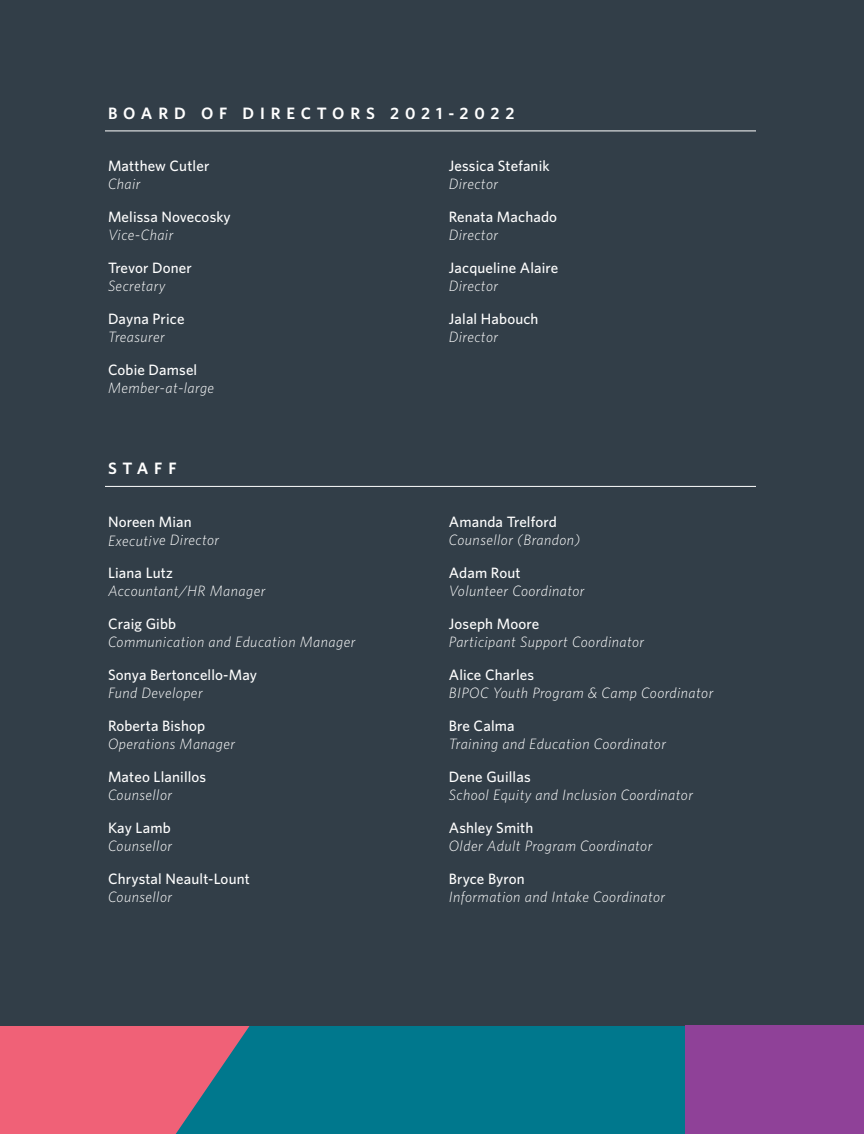
<style>
.page{position:relative;width:864px;height:1134px;background:#fff}
.page>*{position:absolute;margin:0;border:0;box-sizing:border-box;transform-origin:0 0}
.t1{font:600 16.5px "Whitney HTF";letter-spacing:.35em;color:#fff}
.t2{font:italic 300 15px "Whitney HTF";letter-spacing:.03em;color:#fff}
.t3{font:500 15px "Whitney HTF";letter-spacing:.01em;color:#fff}
</style>
<div class="page">
<div style="left:250px;top:1025px;width:435px;height:109px;background:#00788d"></div>
<svg style="left:0;top:1025px;width:250px;height:109px;background:#cb6479"></svg>
<div style="left:0;top:0;width:864px;height:1025px;background:#323e48"></div>
<hr style="left:105px;top:131px;width:651px;height:1px;background:#fff">
<hr style="left:105px;top:486px;width:651px;height:1px;background:#fff">
<div style="left:685px;top:1025px;width:179px;height:109px;background:#8f4198"></div>
<p class="t1" style="left:108px;top:103px;width:408px">BOARD OF DIRECTORS 2021-2022</p>
<p class="t3" style="left:108px;top:157px;width:103px">Matthew Cutler</p>
<p class="t2" style="left:108px;top:175px;width:34px">Chair</p>
<p class="t3" style="left:108px;top:208px;width:124px">Melissa Novecosky</p>
<p class="t2" style="left:108px;top:226px;width:67px">Vice-Chair</p>
<p class="t3" style="left:108px;top:259px;width:85px">Trevor Doner</p>
<p class="t2" style="left:108px;top:277px;width:59px">Secretary</p>
<p class="t3" style="left:108px;top:310px;width:78px">Dayna Price</p>
<p class="t2" style="left:108px;top:328px;width:58px">Treasurer</p>
<p class="t3" style="left:108px;top:361px;width:91px">Cobie Damsel</p>
<p class="t2" style="left:108px;top:379px;width:108px">Member-at-large</p>
<p class="t1" style="left:108px;top:458px;width:70px">STAFF</p>
<p class="t3" style="left:108px;top:512px;width:85px">Noreen Mian</p>
<p class="t2" style="left:108px;top:531px;width:113px">Executive Director</p>
<p class="t3" style="left:108px;top:563px;width:66px">Liana Lutz</p>
<p class="t2" style="left:108px;top:582px;width:159px">Accountant/HR Manager</p>
<p class="t3" style="left:108px;top:614px;width:70px">Craig Gibb</p>
<p class="t2" style="left:108px;top:633px;width:249px">Communication and Education Manager</p>
<p class="t3" style="left:108px;top:665px;width:151px">Sonya Bertoncello-May</p>
<p class="t2" style="left:108px;top:684px;width:96px">Fund Developer</p>
<p class="t3" style="left:108px;top:716px;width:99px">Roberta Bishop</p>
<p class="t2" style="left:108px;top:735px;width:129px">Operations Manager</p>
<p class="t3" style="left:108px;top:767px;width:100px">Mateo Llanillos</p>
<p class="t2" style="left:108px;top:786px;width:66px">Counsellor</p>
<p class="t3" style="left:108px;top:818px;width:64px">Kay Lamb</p>
<p class="t2" style="left:108px;top:837px;width:66px">Counsellor</p>
<p class="t3" style="left:108px;top:869px;width:143px">Chrystal Neault-Lount</p>
<p class="t2" style="left:108px;top:888px;width:66px">Counsellor</p>
<p class="t3" style="left:449px;top:157px;width:102px">Jessica Stefanik</p>
<p class="t2" style="left:449px;top:175px;width:51px">Director</p>
<p class="t3" style="left:449px;top:208px;width:110px">Renata Machado</p>
<p class="t2" style="left:449px;top:226px;width:51px">Director</p>
<p class="t3" style="left:449px;top:259px;width:111px">Jacqueline Alaire</p>
<p class="t2" style="left:449px;top:277px;width:51px">Director</p>
<p class="t3" style="left:449px;top:310px;width:91px">Jalal Habouch</p>
<p class="t2" style="left:449px;top:328px;width:51px">Director</p>
<p class="t3" style="left:449px;top:512px;width:109px">Amanda Trelford</p>
<p class="t2" style="left:449px;top:531px;width:133px">Counsellor (Brandon)</p>
<p class="t3" style="left:449px;top:563px;width:73px">Adam Rout</p>
<p class="t2" style="left:449px;top:582px;width:137px">Volunteer Coordinator</p>
<p class="t3" style="left:449px;top:614px;width:92px">Joseph Moore</p>
<p class="t2" style="left:449px;top:633px;width:197px">Participant Support Coordinator</p>
<p class="t3" style="left:449px;top:665px;width:87px">Alice Charles</p>
<p class="t2" style="left:449px;top:684px;width:266px">BIPOC Youth Program &amp; Camp Coordinator</p>
<p class="t3" style="left:449px;top:716px;width:67px">Bre Calma</p>
<p class="t2" style="left:449px;top:735px;width:219px">Training and Education Coordinator</p>
<p class="t3" style="left:449px;top:767px;width:83px">Dene Guillas</p>
<p class="t2" style="left:449px;top:786px;width:246px">School Equity and Inclusion Coordinator</p>
<p class="t3" style="left:449px;top:818px;width:86px">Ashley Smith</p>
<p class="t2" style="left:449px;top:837px;width:205px">Older Adult Program Coordinator</p>
<p class="t3" style="left:449px;top:869px;width:77px">Bryce Byron</p>
<p class="t2" style="left:449px;top:888px;width:218px">Information and Intake Coordinator</p>
</div>
